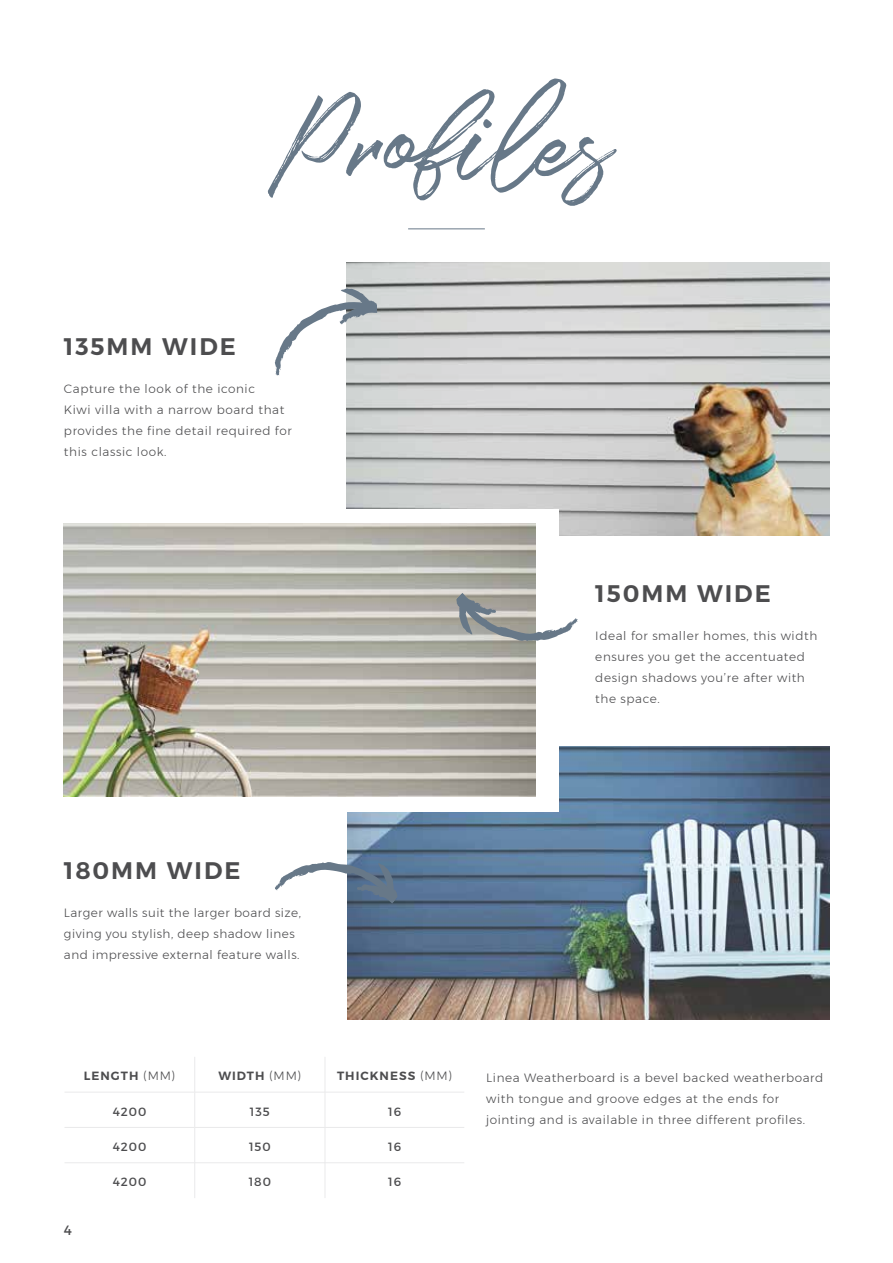
<style>
.page{position:relative;width:893px;height:1263px;background:#fff}
.page>*{position:absolute;margin:0;border:0;box-sizing:border-box;transform-origin:0 0}
.t1{font:111.6px "Spectrum";color:#677888}
.t2{font:600 24px "Montserrat";letter-spacing:.085em;color:#4d4d4f}
.t3{font:600 24px "Montserrat";letter-spacing:.085em;color:#677888}
.t4{font:13.5px "Montserrat";color:#4d4d4f}
.t5{font:300 12px/21px "Montserrat";letter-spacing:.05em;color:#4d4d4f}
.t6{font:600 12px "Montserrat";letter-spacing:.085em;color:#4d4d4f}
.t7{font:12px "Montserrat";letter-spacing:.075em;color:#4d4d4f}
.s1{font-weight:300}
</style>
<div class="page">
<img style="left:348px;top:746px;width:481px;height:273px">
<img style="left:346px;top:262px;width:483px;height:274px">
<div style="left:38px;top:509px;width:520px;height:303px;background:#fff"></div>
<img style="left:63px;top:523px;width:473px;height:274px">
<hr style="left:64px;top:1092px;width:131px;height:1px;background:#eaeaeb">
<hr style="left:195px;top:1092px;width:130px;height:1px;background:#eaeaeb">
<hr style="left:325px;top:1092px;width:139px;height:1px;background:#eaeaeb">
<hr style="left:64px;top:1127px;width:131px;height:1px;background:#eaeaeb">
<hr style="left:195px;top:1127px;width:130px;height:1px;background:#eaeaeb">
<hr style="left:325px;top:1127px;width:139px;height:1px;background:#eaeaeb">
<hr style="left:64px;top:1162px;width:131px;height:1px;background:#eaeaeb">
<hr style="left:195px;top:1162px;width:130px;height:1px;background:#eaeaeb">
<hr style="left:325px;top:1162px;width:139px;height:1px;background:#eaeaeb">
<hr style="left:194px;top:1057px;width:1px;height:35px;background:#eaeaeb">
<hr style="left:325px;top:1057px;width:1px;height:35px;background:#eaeaeb">
<hr style="left:194px;top:1092px;width:1px;height:35px;background:#eaeaeb">
<hr style="left:325px;top:1092px;width:1px;height:35px;background:#eaeaeb">
<hr style="left:194px;top:1127px;width:1px;height:35px;background:#eaeaeb">
<hr style="left:325px;top:1127px;width:1px;height:35px;background:#eaeaeb">
<hr style="left:194px;top:1163px;width:1px;height:35px;background:#eaeaeb">
<hr style="left:325px;top:1163px;width:1px;height:35px;background:#eaeaeb">
<svg style="left:456px;top:593px;width:122px;height:48px"></svg>
<svg style="left:275px;top:288px;width:102px;height:88px"></svg>
<svg style="left:275px;top:862px;width:123px;height:41px"></svg>
<hr style="left:408px;top:228px;width:77px;height:1px;background:#677888">
<h1 class="t1" style="left:276px;top:63px;width:339px">Profiles</h1>
<h2 class="t3" style="left:407px;top:175px;width:80px">SIZES</h2>
<h2 class="t2" style="left:64px;top:332px;width:173px">135MM WIDE</h2>
<p class="t5" style="left:64px;top:378px;width:229px">Capture the look of the iconic<br>Kiwi villa with a narrow board that provides the fine detail required for this classic look.</p>
<h2 class="t2" style="left:595px;top:579px;width:177px">150MM WIDE</h2>
<p class="t5" style="left:595px;top:625px;width:223px">Ideal for smaller homes, this width ensures you get the accentuated design shadows you’re after with the space.</p>
<h2 class="t2" style="left:64px;top:856px;width:178px">180MM WIDE</h2>
<p class="t5" style="left:64px;top:902px;width:239px">Larger walls suit the larger board size, giving you stylish, deep shadow lines and impressive external feature walls.</p>
<p class="t6" style="left:84px;top:1068px;width:93px">LENGTH <span class="s1">(MM)</span></p>
<p class="t6" style="left:218px;top:1068px;width:85px">WIDTH <span class="s1">(MM)</span></p>
<p class="t6" style="left:337px;top:1068px;width:117px">THICKNESS <span class="s1">(MM)</span></p>
<p class="t7" style="left:113px;top:1104px;width:35px">4200</p>
<p class="t7" style="left:250px;top:1104px;width:21px">135</p>
<p class="t7" style="left:388px;top:1104px;width:14px">16</p>
<p class="t7" style="left:113px;top:1139px;width:35px">4200</p>
<p class="t7" style="left:249px;top:1139px;width:23px">150</p>
<p class="t7" style="left:388px;top:1139px;width:14px">16</p>
<p class="t7" style="left:113px;top:1174px;width:35px">4200</p>
<p class="t7" style="left:249px;top:1174px;width:24px">180</p>
<p class="t7" style="left:388px;top:1174px;width:14px">16</p>
<p class="t4" style="left:64px;top:1222px;width:10px">4</p>
<p class="t5" style="left:486px;top:1066px;width:339px">Linea Weatherboard is a bevel backed weatherboard with tongue and groove edges at the ends for jointing and is available in three different profiles.</p>
</div>
